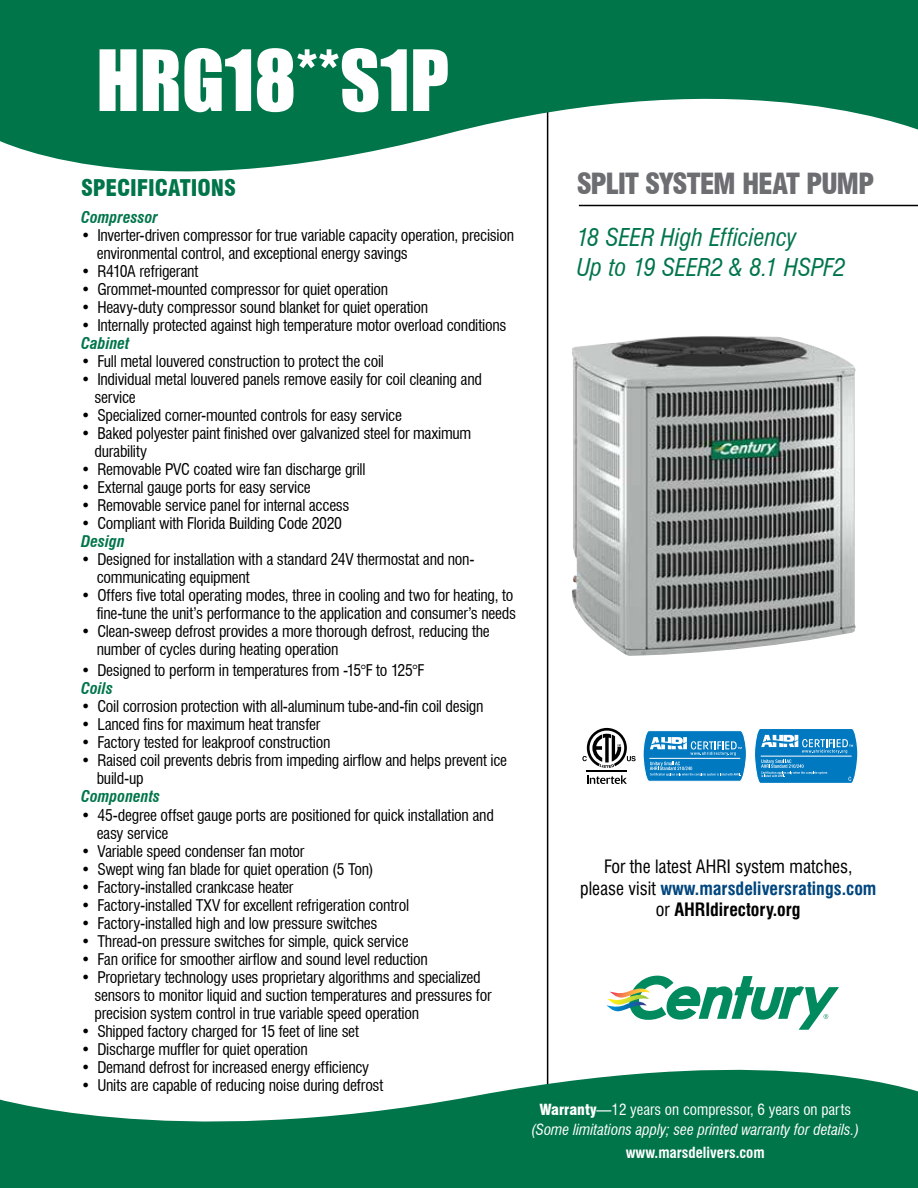
<style>
.page{position:relative;width:918px;height:1188px;background:#fff}
.page>*{position:absolute;margin:0;border:0;box-sizing:border-box;transform-origin:0 0}
.t1{font:78px "Impact";color:#fff}
.t2{font:900 condensed 28.5px "Swiss 721 BT";letter-spacing:-.045em;color:#6d6e71}
.t3{font:italic condensed 24px/30px "Swiss 721 BT";color:#00754a}
.t4{font:900 condensed 22.5px "Swiss 721 BT";letter-spacing:-.005em;color:#00754a}
.t5{font:condensed 18px/21.6px "Swiss 721 BT";color:#000;text-align:center}
.t6{font:condensed 15.75px/18px "Swiss 721 BT";letter-spacing:-.015em;color:#000}
.t7{font:italic 700 condensed 15.75px "Swiss 721 BT";letter-spacing:.005em;color:#00754a}
.t8{font:italic condensed 15px/19.5px "Swiss 721 BT";color:#fff;text-align:center}
.t9{font:700 condensed 15px "Swiss 721 BT";color:#fff}
.s1{font-weight:700;color:#00467e}
.s2{font-weight:700}
.s3{font-weight:900;font-style:normal}
.s4{font-style:normal}
</style>
<div class="page">
<img style="left:572px;top:336px;width:284px;height:320px">
<svg style="left:643px;top:731px;width:104px;height:51px;background:#3796ce"></svg>
<svg style="left:754px;top:729px;width:104px;height:54px;background:#3092cc"></svg>
<svg style="left:587px;top:775px;width:40px;height:9px"></svg>
<hr style="left:587px;top:771px;width:40px;height:1px;background:#000">
<svg style="left:582px;top:728px;width:54px;height:40px"></svg>
<hr style="left:547px;top:90px;width:1px;height:998px;background:#000">
<svg style="left:0;top:0;width:918px;height:217px;fill:#00754a"></svg>
<svg style="left:0;top:1037px;width:918px;height:151px;fill:#00754a"></svg>
<svg style="left:607px;top:976px;width:232px;height:54px"></svg>
<hr style="left:579px;top:205px;width:339px;height:1px;background:#000">
<h1 class="t1" style="left:96px;top:20px;width:354px">HRG18**S1P</h1>
<h3 class="t4" style="left:81px;top:175px;width:156px">SPECIFICATIONS</h3>
<p class="t7" style="left:81px;top:208px;width:79px">Compressor</p>
<p class="t6" style="left:97px;top:227px;width:419px;text-indent:-16px">• Inverter-driven compressor for true variable capacity operation, precision environmental control, and exceptional energy savings</p>
<p class="t6" style="left:81px;top:263px;width:119px">• R410A refrigerant</p>
<p class="t6" style="left:81px;top:281px;width:309px">• Grommet-mounted compressor for quiet operation</p>
<p class="t6" style="left:81px;top:299px;width:349px">• Heavy-duty compressor sound blanket for quiet operation</p>
<p class="t6" style="left:81px;top:317px;width:427px">• Internally protected against high temperature motor overload conditions</p>
<p class="t7" style="left:81px;top:334px;width:50px">Cabinet</p>
<p class="t6" style="left:81px;top:353px;width:305px">• Full metal louvered construction to protect the coil</p>
<p class="t6" style="left:94px;top:371px;width:389px;text-indent:-13px">• Individual metal louvered panels remove easily for coil cleaning and service</p>
<p class="t6" style="left:81px;top:407px;width:323px">• Specialized corner-mounted controls for easy service</p>
<p class="t6" style="left:94px;top:425px;width:378px;text-indent:-13px">• Baked polyester paint finished over galvanized steel for maximum durability</p>
<p class="t6" style="left:81px;top:461px;width:286px">• Removable PVC coated wire fan discharge grill</p>
<p class="t6" style="left:81px;top:479px;width:231px">• External gauge ports for easy service</p>
<p class="t6" style="left:81px;top:497px;width:270px">• Removable service panel for internal access</p>
<p class="t6" style="left:81px;top:515px;width:263px">• Compliant with Florida Building Code 2020</p>
<p class="t7" style="left:81px;top:532px;width:45px">Design</p>
<p class="t6" style="left:97px;top:551px;width:380px;text-indent:-16px">• Designed for installation with a standard 24V thermostat and non&shy;communicating equipment</p>
<p class="t6" style="left:81px;top:587px;width:437px;text-align:right">• Offers five total operating modes, three in cooling and two for heating, to fine-tune the unit’s performance to the application and consumer’s needs</p>
<p class="t6" style="left:97px;top:623px;width:395px;text-indent:-16px">• Clean-sweep defrost provides a more thorough defrost, reducing the number of cycles during heating operation</p>
<p class="t6" style="left:81px;top:662px;width:345px">• Designed to perform in temperatures from -15°F to 125°F</p>
<p class="t7" style="left:81px;top:679px;width:33px">Coils</p>
<p class="t6" style="left:81px;top:698px;width:404px">• Coil corrosion protection with all-aluminum tube-and-fin coil design</p>
<p class="t6" style="left:81px;top:716px;width:241px">• Lanced fins for maximum heat transfer</p>
<p class="t6" style="left:81px;top:734px;width:251px">• Factory tested for leakproof construction</p>
<p class="t6" style="left:97px;top:752px;width:412px;text-indent:-16px">• Raised coil prevents debris from impeding airflow and helps prevent ice build-up</p>
<p class="t7" style="left:81px;top:787px;width:81px">Components</p>
<p class="t6" style="left:97px;top:806px;width:399px;text-indent:-16px">• 45-degree offset gauge ports are positioned for quick installation and easy service</p>
<p class="t6" style="left:81px;top:842px;width:225px">• Variable speed condenser fan motor</p>
<p class="t6" style="left:81px;top:860px;width:294px">• Swept wing fan blade for quiet operation (5 Ton)</p>
<p class="t6" style="left:81px;top:878px;width:214px">• Factory-installed crankcase heater</p>
<p class="t6" style="left:81px;top:896px;width:330px">• Factory-installed TXV for excellent refrigeration control</p>
<p class="t6" style="left:81px;top:914px;width:298px">• Factory-installed high and low pressure switches</p>
<p class="t6" style="left:81px;top:932px;width:329px">• Thread-on pressure switches for simple, quick service</p>
<p class="t6" style="left:81px;top:950px;width:348px">• Fan orifice for smoother airflow and sound level reduction</p>
<p class="t6" style="left:94px;top:968px;width:399px;text-indent:-13px">• Proprietary technology uses proprietary algorithms and specialized sensors to monitor liquid and suction temperatures and pressures for precision system control in true variable speed operation</p>
<p class="t6" style="left:81px;top:1022px;width:280px">• Shipped factory charged for 15 feet of line set</p>
<p class="t6" style="left:81px;top:1040px;width:228px">• Discharge muffler for quiet operation</p>
<p class="t6" style="left:81px;top:1058px;width:290px">• Demand defrost for increased energy efficiency</p>
<p class="t6" style="left:81px;top:1076px;width:304px">• Units are capable of reducing noise during defrost</p>
<h2 class="t2" style="left:577px;top:166px;width:299px">SPLIT SYSTEM HEAT PUMP</h2>
<h3 class="t3" style="left:577px;top:223px;width:270px">18 SEER High Efficiency<br>Up to 19 SEER2 &amp; 8.1 HSPF2</h3>
<p class="t5" style="left:580px;top:856px;width:298px">For the latest AHRI system matches, please visit <span class="s1">www.marsdeliversratings.com </span>or <span class="s2">AHRIdirectory.org</span></p>
<p class="t8" style="left:531px;top:1100px;width:330px"><span class="s3">Warranty</span><span class="s4">—12 years on compressor, 6 years on parts </span>(Some limitations apply; see printed warranty for details.)</p>
<p class="t9" style="left:626px;top:1144px;width:140px">www.marsdelivers.com</p>
</div>
